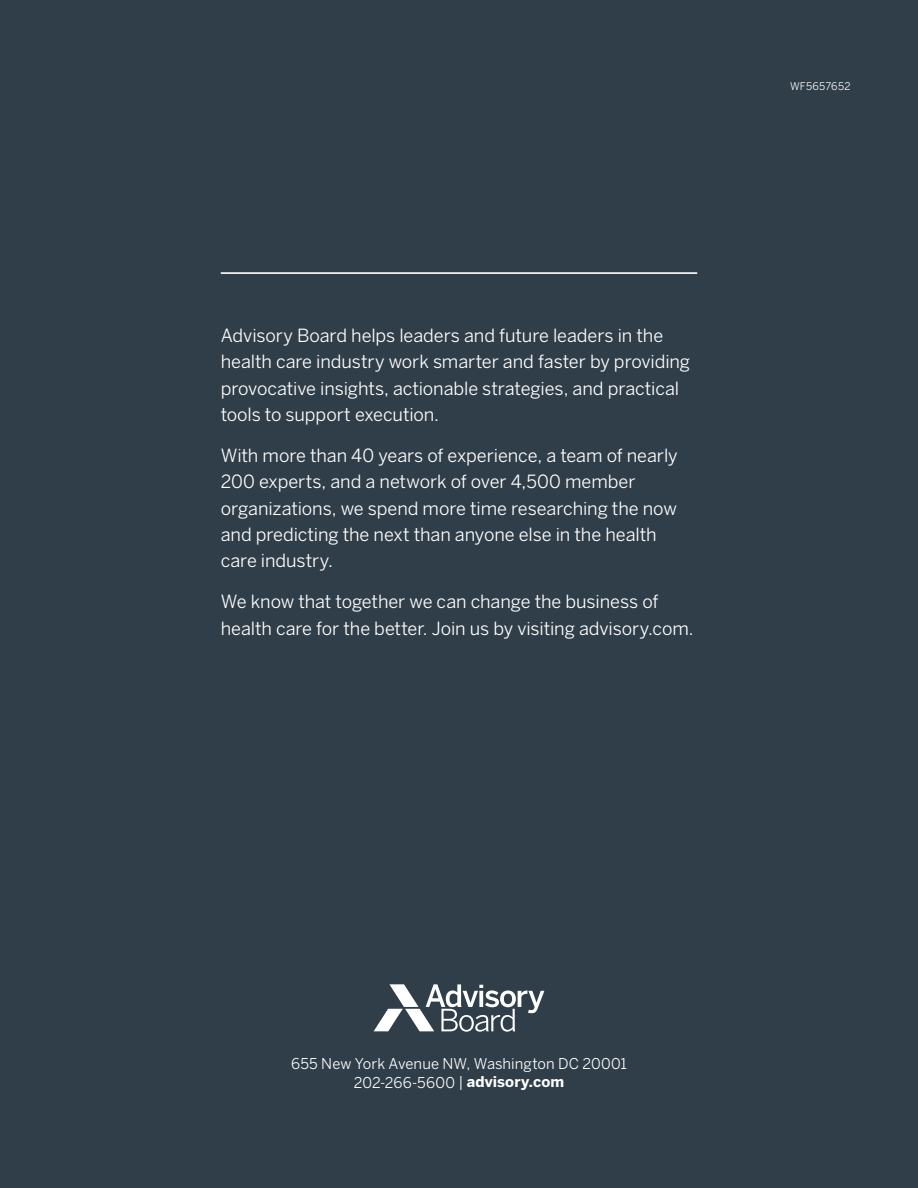
<style>
.page{position:relative;width:918px;height:1188px;background:#303e49}
.page>*{position:absolute;margin:0;border:0;box-sizing:border-box;transform-origin:0 0}
.t1{font:18px/26.2px "Benton Sans";letter-spacing:-.005em;color:#fff}
.t2{font:14.85px/19.2px "Benton Sans";letter-spacing:.005em;color:#fff;text-align:center}
.t3{font:10.5px "Benton Sans";letter-spacing:.02em;color:#fff}
.s1{font-weight:700}
</style>
<div class="page">
<svg style="left:374px;top:984px;width:170px;height:48px"></svg>
<hr style="left:221px;top:272px;width:476px;height:2px;background:#fff">
<p class="t1" style="left:221px;top:322px;width:471px">Advisory Board helps leaders and future leaders in the health care industry work smarter and faster by providing provocative insights, actionable strategies, and practical tools to support execution.</p>
<p class="t1" style="left:221px;top:442px;width:459px">With more than 40 years of experience, a team of nearly 200 experts, and a network of over 4,500 member organizations, we spend more time researching the now and predicting the next than anyone else in the health care industry.</p>
<p class="t1" style="left:221px;top:588px;width:474px">We know that together we can change the business of health care for the better. Join us by visiting advisory.com.</p>
<p class="t3" style="left:790px;top:80px;width:62px">WF5657652</p>
<p class="t2" style="left:291px;top:1054px;width:337px">655 New York Avenue NW, Washington DC 20001<br>202-266-5600 | <span class="s1">advisory.com</span></p>
</div>
